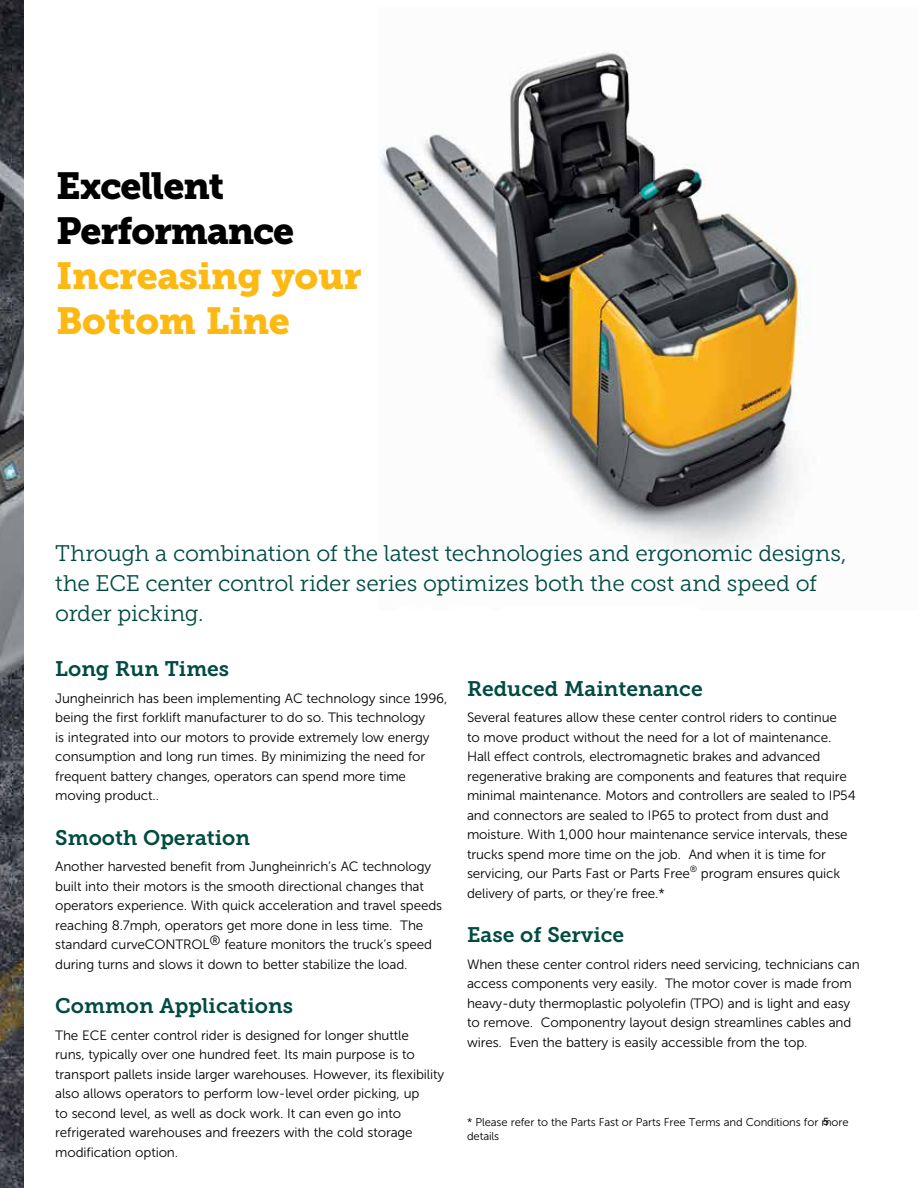
<style>
.page{position:relative;width:918px;height:1188px;background:#fff}
.page>*{position:absolute;margin:0;border:0;box-sizing:border-box;transform-origin:0 0}
.t1{font:37.5px/45px "Museo Slab 900";letter-spacing:-.01em;color:#fdb913}
.t2{font:37.5px/45px "Museo Slab 900";letter-spacing:-.03em;color:#000}
.t3{font:22.5px/30px "Museo JH Slab 300";letter-spacing:-.015em;color:#004b41}
.t4{font:21px "Museo Slab 700";color:#004b41}
.t5{font:13.5px/19.5px "Museo Sans 300";letter-spacing:-.01em;color:#000}
.t6{font:11.25px/13.5px "Museo Sans 300";letter-spacing:-.01em;color:#000}
.t7{font:10.5px "Helvetica";color:#000}
</style>
<div class="page">
<img style="left:0;top:0;width:24px;height:1188px">
<img style="left:380px;top:50px;width:432px;height:500px">
<h1 class="t2" style="left:56px;top:163px;width:240px">Excellent<br>Performance</h1>
<h1 class="t1" style="left:56px;top:253px;width:307px">Increasing your<br>Bottom Line</h1>
<h2 class="t3" style="left:55px;top:539px;width:793px">Through a combination of the latest technologies and ergonomic designs, the ECE center control rider series optimizes both the cost and speed of order picking.</h2>
<h3 class="t4" style="left:55px;top:657px;width:176px">Long Run Times</h3>
<p class="t5" style="left:55px;top:688px;width:394px">Jungheinrich has been implementing AC technology since 1996, being the first forklift manufacturer to do so. This technology<br>is integrated into our motors to provide extremely low energy consumption and long run times. By minimizing the need for frequent battery changes, operators can spend more time moving product..</p>
<h3 class="t4" style="left:55px;top:826px;width:196px">Smooth Operation</h3>
<p class="t5" style="left:55px;top:857px;width:388px">Another harvested benefit from Jungheinrich’s AC technology built into their motors is the smooth directional changes that operators experience. With quick acceleration and travel speeds reaching 8.7mph, operators get more done in less time. The standard curveCONTROL® feature monitors the truck’s speed during turns and slows it down to better stabilize the load.</p>
<h3 class="t4" style="left:55px;top:994px;width:239px">Common Applications</h3>
<p class="t5" style="left:55px;top:1025px;width:390px">The ECE center control rider is designed for longer shuttle<br>runs, typically over one hundred feet. Its main purpose is to transport pallets inside larger warehouses. However, its flexibility also allows operators to perform low-level order picking, up<br>to second level, as well as dock work. It can even go into refrigerated warehouses and freezers with the cold storage modification option.</p>
<h3 class="t4" style="left:467px;top:677px;width:237px">Reduced Maintenance</h3>
<p class="t5" style="left:467px;top:708px;width:390px">Several features allow these center control riders to continue<br>to move product without the need for a lot of maintenance.<br>Hall effect controls, electromagnetic brakes and advanced regenerative braking are components and features that require minimal maintenance. Motors and controllers are sealed to IP54 and connectors are sealed to IP65 to protect from dust and moisture. With 1,000 hour maintenance service intervals, these trucks spend more time on the job. And when it is time for servicing, our Parts Fast or Parts Free<sup>®</sup> program ensures quick delivery of parts, or they’re free.*</p>
<h3 class="t4" style="left:467px;top:923px;width:159px">Ease of Service</h3>
<p class="t5" style="left:467px;top:954px;width:394px">When these center control riders need servicing, technicians can access components very easily. The motor cover is made from heavy-duty thermoplastic polyolefin (TPO) and is light and easy to remove. Componentry layout design streamlines cables and wires. Even the battery is easily accessible from the top.</p>
<p class="t7" style="left:823px;top:1113px;width:7px">5</p>
<p class="t6" style="left:467px;top:1116px;width:383px">* Please refer to the Parts Fast or Parts Free Terms and Conditions for more details</p>
</div>
